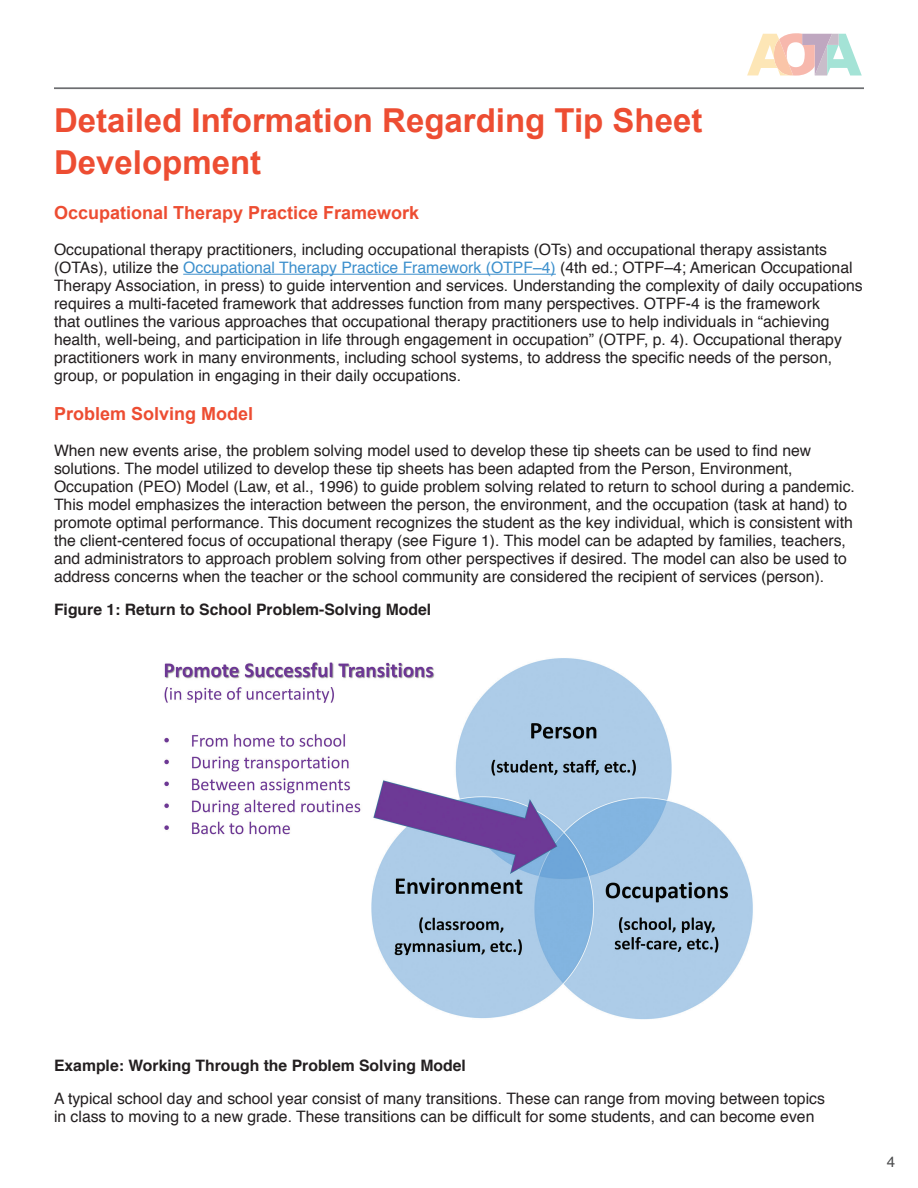
<style>
.page{position:relative;width:918px;height:1188px;background:#fff}
.page>*{position:absolute;margin:0;border:0;box-sizing:border-box;transform-origin:0 0}
.Title_Big{font:700 33px/42px "Arial";color:#ed4d32}
.Subhead{font:700 18px "Arial";color:#ed4d32}
.t1{font:15.75px/18px "Helvetica";color:#231f20}
.t2{font:700 15.75px "Helvetica";color:#231f20}
.t3{font:15px "Helvetica";color:#4b4c4d}
.s1{color:#3d90cd}
</style>
<div class="page">
<svg style="left:747px;top:33px;width:115px;height:43px"></svg>
<hr style="left:54px;top:88px;width:810px;height:1px;background:#6c6d70">
<hr style="left:183px;top:274px;width:373px;height:1px;background:#3d90cd">
<img style="left:164px;top:658px;width:589px;height:362px">
<p class="Title_Big" style="left:54px;top:101px;width:650px">Detailed Information Regarding Tip Sheet<br>Development</p>
<p class="Subhead" style="left:54px;top:201px;width:367px">Occupational Therapy Practice Framework</p>
<p class="t1" style="left:54px;top:241px;width:810px">Occupational therapy practitioners, including occupational therapists (OTs) and occupational therapy assistants (OTAs), utilize the <span class="s1">Occupational Therapy Practice Framework (OTPF–4)</span> (4th ed.; OTPF–4; American Occupational Therapy Association, in press) to guide intervention and services. Understanding the complexity of daily occupations requires a multi-faceted framework that addresses function from many perspectives. OTPF-4 is the framework<br>that outlines the various approaches that occupational therapy practitioners use to help individuals in “achieving health, well-being, and participation in life through engagement in occupation” (OTPF, p. 4). Occupational therapy practitioners work in many environments, including school systems, to address the specific needs of the person, group, or population in engaging in their daily occupations.</p>
<p class="Subhead" style="left:54px;top:402px;width:201px">Problem Solving Model</p>
<p class="t1" style="left:54px;top:442px;width:803px">When new events arise, the problem solving model used to develop these tip sheets can be used to find new solutions. The model utilized to develop these tip sheets has been adapted from the Person, Environment, Occupation (PEO) Model (Law, et al., 1996) to guide problem solving related to return to school during a pandemic.<br>This model emphasizes the interaction between the person, the environment, and the occupation (task at hand) to promote optimal performance. This document recognizes the student as the key individual, which is consistent with the client-centered focus of occupational therapy (see Figure 1). This model can be adapted by families, teachers, and administrators to approach problem solving from other perspectives if desired. The model can also be used to address concerns when the teacher or the school community are considered the recipient of services (person).</p>
<p class="t2" style="left:54px;top:597px;width:379px">Figure 1: Return to School Problem-Solving Model</p>
<p class="t2" style="left:54px;top:1053px;width:413px">Example: Working Through the Problem Solving Model</p>
<p class="t1" style="left:54px;top:1090px;width:772px">A typical school day and school year consist of many transitions. These can range from moving between topics in class to moving to a new grade. These transitions can be difficult for some students, and can become even</p>
<p class="t3" style="left:887px;top:1150px;width:10px">4</p>
</div>
